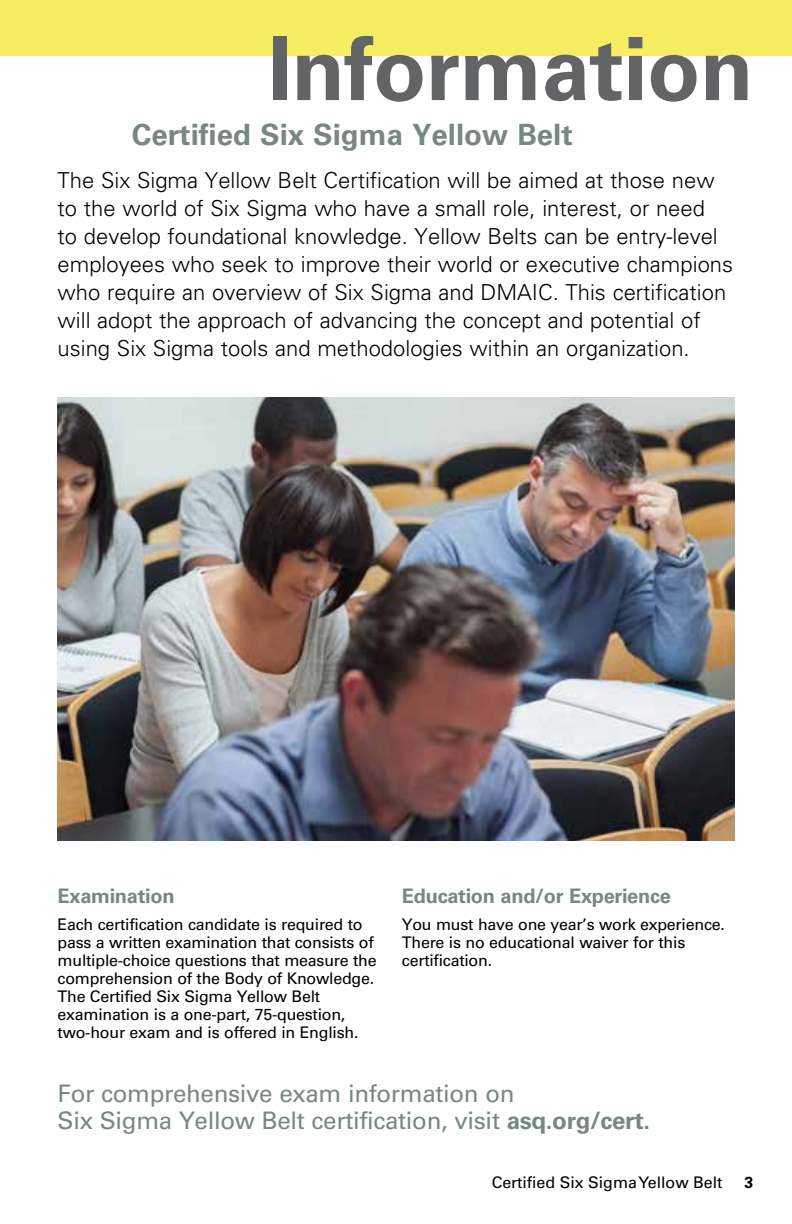
<style>
.page{position:relative;width:792px;height:1224px;background:#fff}
.page>*{position:absolute;margin:0;border:0;box-sizing:border-box;transform-origin:0 0}
.t1{font:700 87.4px "Univers LT Std";letter-spacing:-.005em;color:#636466}
.t2{font:700 29.4px "Univers LT Std";color:#778883}
.t3{font:24.2px/27.2px "Univers LT Std";letter-spacing:-.015em;color:#778883}
.t4{font:300 22px/28px "Univers LT Std";color:#000}
.t5{font:700 20px "Univers LT Std";letter-spacing:-.015em;color:#778883}
.t6{font:16px/18px "Univers LT Std";letter-spacing:-.015em;color:#000}
.t7{font:700 16px "Univers LT Std";color:#000}
.s1{font-weight:700}
</style>
<div class="page">
<img style="left:58px;top:397px;width:676px;height:444px">
<div style="left:0;top:0;width:792px;height:55px;background:#f6ed60"></div>
<h1 class="t1" style="left:268px;top:18px;width:487px">Information</h1>
<h2 class="t2" style="left:132px;top:117px;width:443px">Certified Six Sigma Yellow Belt</h2>
<p class="t4" style="left:58px;top:166px;width:677px">The Six Sigma Yellow Belt Certification will be aimed at those new to the world of Six Sigma who have a small role, interest, or need<br>to develop foundational knowledge. Yellow Belts can be entry-level employees who seek to improve their world or executive champions who require an overview of Six Sigma and DMAIC. This certification will adopt the approach of advancing the concept and potential of using Six Sigma tools and methodologies within an organization.</p>
<p class="t5" style="left:58px;top:885px;width:119px">Examination</p>
<p class="t6" style="left:58px;top:916px;width:321px">Each certification candidate is required to pass a written examination that consists of multiple-choice questions that measure the comprehension of the Body of Knowledge.<br>The Certified Six Sigma Yellow Belt examination is a one-part, 75-question, two-hour exam and is offered in English.</p>
<p class="t5" style="left:402px;top:885px;width:270px">Education and/or Experience</p>
<p class="t6" style="left:402px;top:916px;width:324px">You must have one year’s work experience.<br>There is no educational waiver for this certification.</p>
<p class="t3" style="left:58px;top:1080px;width:594px">For comprehensive exam information on<br>Six Sigma Yellow Belt certification, visit <span class="s1">asq.org/cert.</span></p>
<p class="t6" style="left:492px;top:1173px;width:232px">Certified Six Sigma Yellow Belt</p>
<p class="t7" style="left:745px;top:1173px;width:10px">3</p>
</div>
